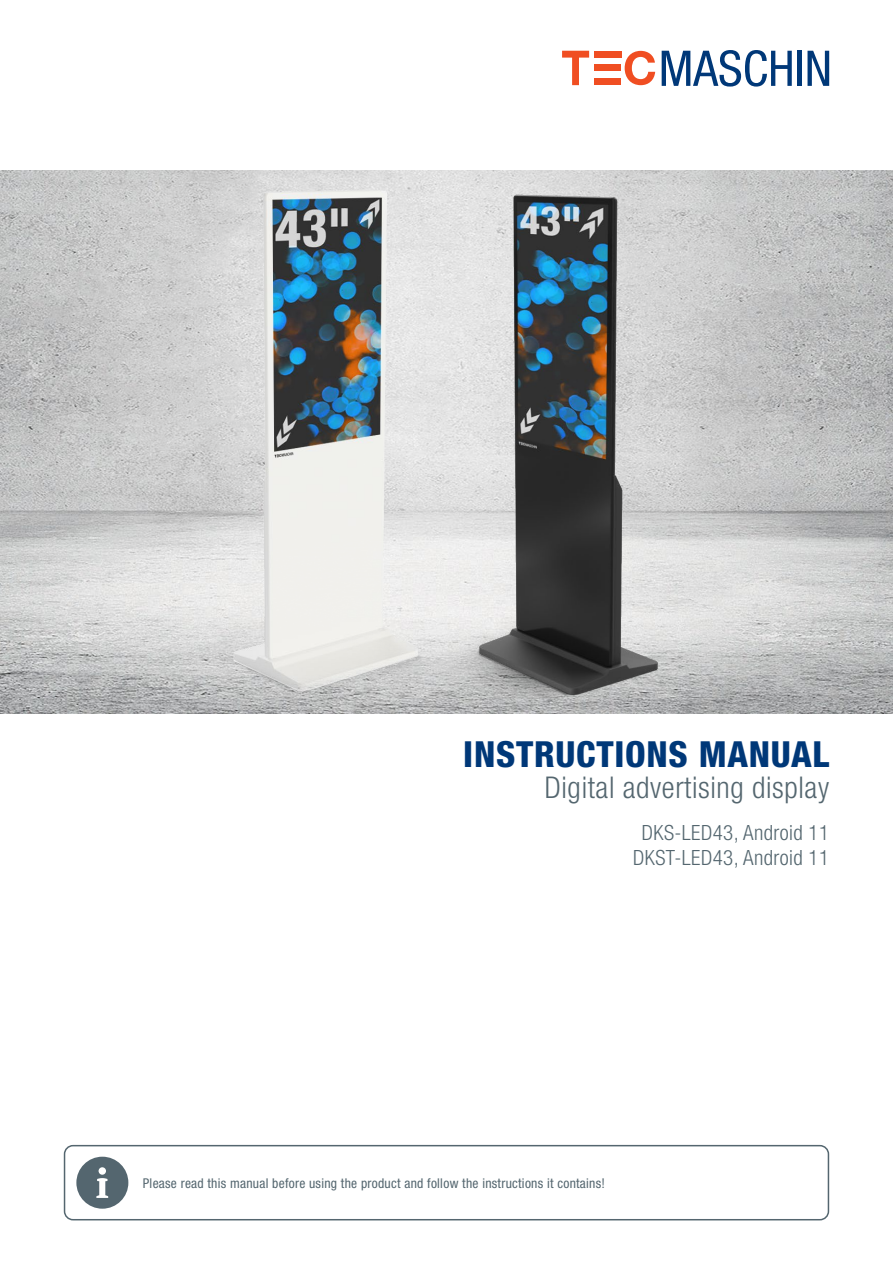
<style>
.page{position:relative;width:893px;height:1263px;background:#fff}
.page>*{position:absolute;margin:0;border:0;box-sizing:border-box;transform-origin:0 0}
.t1{font:800 condensed 36px "Helvetica Neue LT Pro";letter-spacing:.02em;color:#003878}
.t2{font:300 condensed 30px "Helvetica Neue LT Pro";letter-spacing:.02em;color:#54666f}
.t3{font:300 condensed 21px/25.2px "Helvetica Neue LT Pro";letter-spacing:.02em;color:#54666f;text-align:center}
.t4{font:condensed 13.5px "Helvetica Neue LT Pro";letter-spacing:.02em;color:#54666f}
</style>
<div class="page">
<svg style="left:662px;top:50px;width:130px;height:37px"></svg>
<div style="left:797px;top:51px;width:5px;height:35px;background:#003878"></div>
<svg style="left:807px;top:51px;width:22px;height:35px"></svg>
<svg style="left:625px;top:51px;width:30px;height:34px"></svg>
<div style="left:594px;top:51px;width:27px;height:7px;background:#f04e22"></div>
<svg style="left:562px;top:51px;width:27px;height:34px"></svg>
<div style="left:594px;top:64px;width:27px;height:7px;background:#f04e22"></div>
<div style="left:594px;top:78px;width:27px;height:7px;background:#f04e22"></div>
<div style="left:64px;top:1145px;width:765px;height:75px;border:2px solid #54666f;border-radius:9px"></div>
<svg style="left:76px;top:1157px;width:52px;height:52px"></svg>
<img style="left:0;top:170px;width:735px;height:543px">
<img style="left:159px;top:178px;width:734px;height:535px">
<h1 class="t1" style="left:463px;top:732px;width:367px">INSTRUCTIONS MANUAL</h1>
<h2 class="t2" style="left:545px;top:770px;width:286px">Digital advertising display</h2>
<h3 class="t3" style="left:633px;top:820px;width:197px">DKS-LED43, Android 11<br>DKST-LED43, Android 11</h3>
<p class="t4" style="left:143px;top:1175px;width:464px">Please read this manual before using the product and follow the instructions it contains!</p>
</div>
